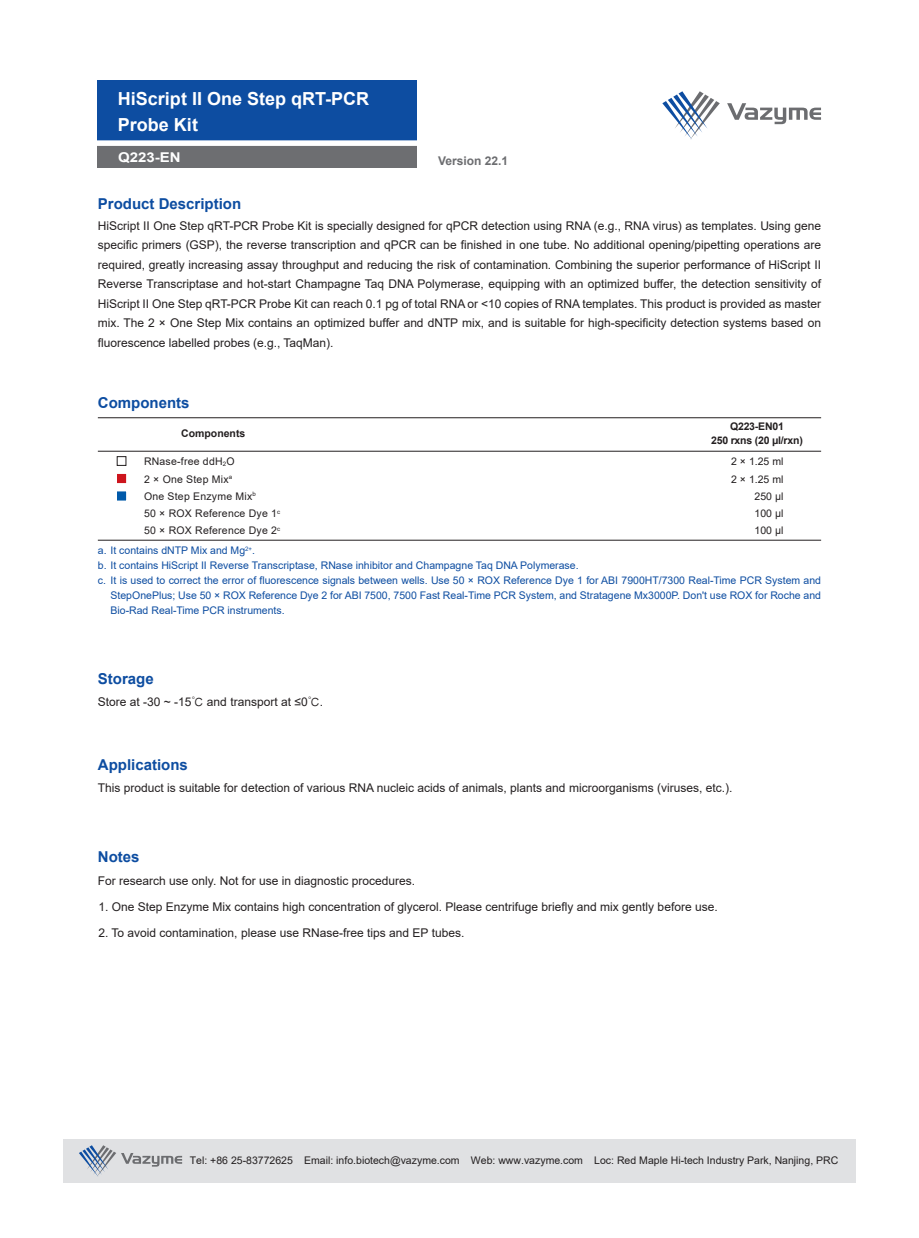
<style>
.page{position:relative;width:919px;height:1238px;background:#fff}
.page>*{position:absolute;margin:0;border:0;box-sizing:border-box;transform-origin:0 0}
.t1{font:700 18px/25.5px "Arial";color:#fff}
.t2{font:700 15px "Arial";color:#0d4da1}
.t3{font:700 13.5px "Arial";color:#fff;scale:1.11 1}
.t4{font:12px/19.5px "Arial";color:#231f20;text-align:justify}
.t5{font:700 12px "Arial";color:#6c6d70}
.t6{font:10.5px "Arial";color:#0d4da1}
.t7{font:10.5px/17.2px "Arial";color:#231f20;text-align:right}
.t8{font:10.5px/17.2px "Arial";letter-spacing:.02em;color:#231f20}
.t9{font:700 10.5px/13.5px "Arial";letter-spacing:-.02em;color:#231f20;text-align:center}
.t10{font:700 10.5px "Arial";color:#231f20}
.s1{font-size:6.15px}
.s2{font-family:"Sim Hei"}
</style>
<div class="page">
<img style="left:98px;top:81px;width:319px;height:87px">
<hr style="left:98px;top:451px;width:723px;height:1px;background:#231f20">
<hr style="left:98px;top:417px;width:723px;height:1px;background:#231f20">
<hr style="left:98px;top:540px;width:723px;height:1px;background:#231f20">
<svg style="left:662px;top:91px;width:57px;height:49px"></svg>
<svg style="left:727px;top:103px;width:94px;height:21px"></svg>
<svg style="left:79px;top:1145px;width:103px;height:31px;background:#c4c8cf"></svg>
<div style="left:115px;top:472px;width:13px;height:12px;background:#cd151d;border:2px solid #fff"></div>
<div style="left:115px;top:490px;width:13px;height:12px;background:#015aaa;border:2px solid #fff"></div>
<div style="left:117px;top:456px;width:9px;height:10px;background:#fff;border:1px solid #231f20"></div>
<h1 class="t1" style="left:118px;top:86px;width:253px">HiScript II One Step qRT-PCR<br>Probe Kit</h1>
<p class="t3" style="left:118px;top:148px;width:58px">Q223-EN</p>
<p class="t2" style="left:98px;top:193px;width:145px">Product Description</p>
<p class="t5" style="left:438px;top:152px;width:72px">Version 22.1</p>
<p class="t4" style="left:98px;top:215px;width:724px">HiScript II One Step qRT-PCR Probe Kit is specially designed for qPCR detection using RNA (e.g., RNA virus) as templates. Using gene specific primers (GSP), the reverse transcription and qPCR can be finished in one tube. No additional opening/pipetting operations are required, greatly increasing assay throughput and reducing the risk of contamination. Combining the superior performance of HiScript II Reverse Transcriptase and hot-start Champagne Taq DNA Polymerase, equipping with an optimized buffer, the detection sensitivity of HiScript II One Step qRT-PCR Probe Kit can reach 0.1 pg of total RNA or &lt;10 copies of RNA templates. This product is provided as master mix. The 2 × One Step Mix contains an optimized buffer and dNTP mix, and is suitable for high-specificity detection systems based on fluorescence labelled probes (e.g., TaqMan).</p>
<p class="t2" style="left:98px;top:392px;width:93px">Components</p>
<p class="t10" style="left:181px;top:426px;width:66px">Components</p>
<p class="t9" style="left:711px;top:420px;width:93px">Q223-EN01<br>250 rxns (20 μl/rxn)</p>
<p class="t8" style="left:144px;top:453px;width:138px">RNase-free ddH<span class="s1">2</span>O<br>2 × One Step Mix<sup>a<br></sup>One Step Enzyme Mix<sup>b<br></sup>50 × ROX Reference Dye 1<sup>c<br></sup>50 × ROX Reference Dye 2<sup>c</sup></p>
<p class="t7" style="left:731px;top:453px;width:54px">2 × 1.25 ml<br>2 × 1.25 ml<br>250 μl<br>100 μl<br>100 μl</p>
<p class="t6" style="left:98px;top:543px;width:159px">a. It contains dNTP Mix and Mg<sup>2+</sup>.</p>
<p class="t6" style="left:98px;top:558px;width:482px">b. It contains HiScript II Reverse Transcriptase, RNase inhibitor and Champagne Taq DNA Polymerase.</p>
<p class="t6" style="left:98px;top:573px;width:724px">c. It is used to correct the error of fluorescence signals between wells. Use 50 × ROX Reference Dye 1 for ABI 7900HT/7300 Real-Time PCR System and</p>
<p class="t6" style="left:110px;top:588px;width:712px">StepOnePlus; Use 50 × ROX Reference Dye 2 for ABI 7500, 7500 Fast Real-Time PCR System, and Stratagene Mx3000P. Don't use ROX for Roche and</p>
<p class="t6" style="left:110px;top:603px;width:176px">Bio-Rad Real-Time PCR instruments.</p>
<p class="t2" style="left:98px;top:668px;width:57px">Storage</p>
<p class="t4" style="left:98px;top:691px;width:227px">Store at -30 ~ -15<span class="s2">℃</span> and transport at ≤0<span class="s2">℃</span>.</p>
<p class="t2" style="left:98px;top:754px;width:92px">Applications</p>
<p class="t4" style="left:98px;top:778px;width:636px">This product is suitable for detection of various RNA nucleic acids of animals, plants and microorganisms (viruses, etc.).</p>
<p class="t2" style="left:98px;top:845px;width:43px">Notes</p>
<p class="t4" style="left:98px;top:871px;width:319px">For research use only. Not for use in diagnostic procedures.</p>
<p class="t4" style="left:98px;top:897px;width:620px">1. One Step Enzyme Mix contains high concentration of glycerol. Please centrifuge briefly and mix gently before use.</p>
<p class="t4" style="left:98px;top:922px;width:367px">2. To avoid contamination, please use RNase-free tips and EP tubes.</p>
<p class="t7" style="left:190px;top:1151px;width:650px">Tel: +86 25-83772625 Email: info.biotech@vazyme.com Web: www.vazyme.com Loc: Red Maple Hi-tech Industry Park, Nanjing, PRC</p>
</div>
